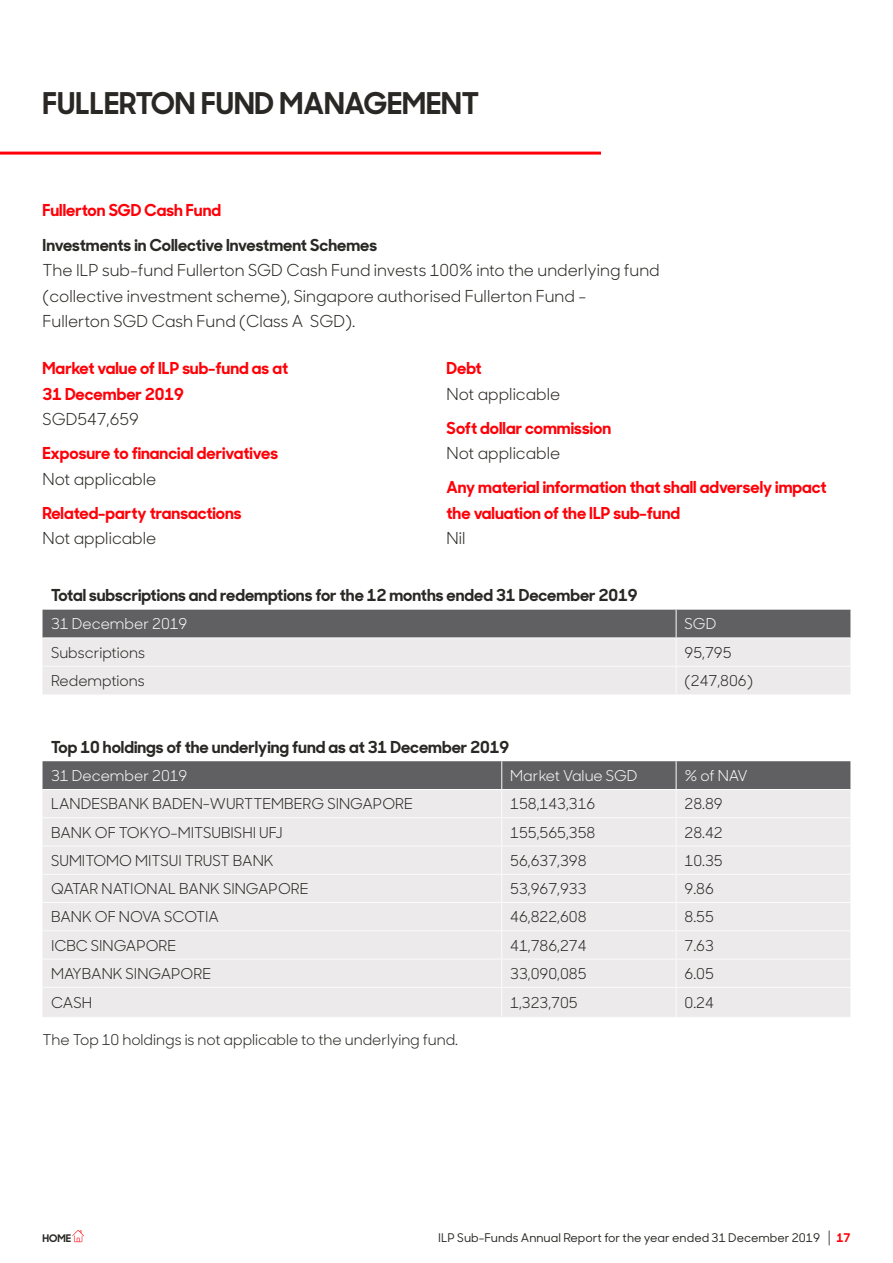
<style>
.page{position:relative;width:893px;height:1263px;background:#fff}
.page>*{position:absolute;margin:0;border:0;box-sizing:border-box;transform-origin:0 0}
.t1{font:700 30px "Sharp Sans Display No 1";color:#2a2824}
.t2{font:16.5px/25.5px "Sharp Sans Display No 1";color:#2a2824}
.t3{font:700 16.5px/25.5px "Sharp Sans Display No 1";color:#ff0008}
.t4{font:700 16.5px "Sharp Sans Display No 1";color:#2a2824}
.t5{font:15px "Sharp Sans Display No 1";color:#2a2824}
.t6{font:15px "Sharp Sans Display No 1";color:#fbfcfc}
.t7{font:500 12px "Sharp Sans Display No 1";color:#2a2824}
.t8{font:700 12px "Sharp Sans Display No 1";color:#ff0008}
.t9{font:700 10.5px "Sharp Sans Display No 1";color:#2a2824}
</style>
<div class="page">
<svg style="left:829px;top:1230px;width:1px;height:15px"></svg>
<svg style="left:72px;top:1230px;width:12px;height:12px"></svg>
<svg style="left:43px;top:610px;width:807px;height:84px;background:#bebcbe"></svg>
<hr style="left:43px;top:666px;width:633px;height:1px;background:#fbfcfc">
<hr style="left:676px;top:666px;width:174px;height:1px;background:#fbfcfc">
<svg style="left:43px;top:761px;width:807px;height:256px;background:#dddbdc"></svg>
<hr style="left:43px;top:1017px;width:459px;height:1px;background:#fbfcfc">
<hr style="left:502px;top:1017px;width:174px;height:1px;background:#fbfcfc">
<hr style="left:676px;top:1017px;width:174px;height:1px;background:#fbfcfc">
<hr style="left:0;top:152px;width:601px;height:3px;background:#ff0008">
<h1 class="t1" style="left:43px;top:78px;width:438px">FULLERTON FUND MANAGEMENT</h1>
<p class="t3" style="left:43px;top:196px;width:180px">Fullerton SGD Cash Fund</p>
<p class="t4" style="left:43px;top:231px;width:336px">Investments in Collective Investment Schemes</p>
<p class="t2" style="left:43px;top:256px;width:619px">The ILP sub-fund Fullerton SGD Cash Fund invests 100% into the underlying fund (collective investment scheme), Singapore authorised Fullerton Fund -<br>Fullerton SGD Cash Fund (Class A SGD).</p>
<p class="t3" style="left:43px;top:354px;width:247px">Market value of ILP sub-fund as at<br>31 December 2019</p>
<p class="t2" style="left:43px;top:405px;width:98px">SGD547,659</p>
<p class="t3" style="left:43px;top:439px;width:237px">Exposure to financial derivatives</p>
<p class="t2" style="left:43px;top:465px;width:115px">Not applicable</p>
<p class="t3" style="left:43px;top:499px;width:201px">Related-party transactions</p>
<p class="t2" style="left:43px;top:524px;width:115px">Not applicable</p>
<p class="t3" style="left:446px;top:354px;width:37px">Debt</p>
<p class="t2" style="left:446px;top:380px;width:115px">Not applicable</p>
<p class="t3" style="left:446px;top:413px;width:166px">Soft dollar commission</p>
<p class="t2" style="left:446px;top:439px;width:115px">Not applicable</p>
<p class="t3" style="left:446px;top:473px;width:382px">Any material information that shall adversely impact the valuation of the ILP sub-fund</p>
<p class="t2" style="left:446px;top:524px;width:20px">Nil</p>
<p class="t4" style="left:51px;top:581px;width:588px">Total subscriptions and redemptions for the 12 months ended 31 December 2019</p>
<p class="t6" style="left:51px;top:612px;width:138px">31 December 2019</p>
<p class="t6" style="left:685px;top:612px;width:33px">SGD</p>
<p class="t5" style="left:51px;top:640px;width:96px">Subscriptions</p>
<p class="t5" style="left:685px;top:640px;width:48px">95,795</p>
<p class="t5" style="left:51px;top:669px;width:95px">Redemptions</p>
<p class="t5" style="left:685px;top:669px;width:70px">(247,806)</p>
<p class="t4" style="left:51px;top:733px;width:460px">Top 10 holdings of the underlying fund as at 31 December 2019</p>
<p class="t6" style="left:51px;top:764px;width:138px">31 December 2019</p>
<p class="t6" style="left:510px;top:764px;width:129px">Market Value SGD</p>
<p class="t6" style="left:685px;top:764px;width:65px">% of NAV</p>
<p class="t5" style="left:51px;top:792px;width:363px">LANDESBANK BADEN-WURTTEMBERG SINGAPORE</p>
<p class="t5" style="left:510px;top:792px;width:87px">158,143,316</p>
<p class="t5" style="left:685px;top:792px;width:40px">28.89</p>
<p class="t5" style="left:51px;top:820px;width:233px">BANK OF TOKYO-MITSUBISHI UFJ</p>
<p class="t5" style="left:510px;top:820px;width:87px">155,565,358</p>
<p class="t5" style="left:685px;top:820px;width:40px">28.42</p>
<p class="t5" style="left:51px;top:848px;width:224px">SUMITOMO MITSUI TRUST BANK</p>
<p class="t5" style="left:510px;top:848px;width:78px">56,637,398</p>
<p class="t5" style="left:685px;top:848px;width:40px">10.35</p>
<p class="t5" style="left:51px;top:877px;width:259px">QATAR NATIONAL BANK SINGAPORE</p>
<p class="t5" style="left:510px;top:877px;width:78px">53,967,933</p>
<p class="t5" style="left:685px;top:877px;width:31px">9.86</p>
<p class="t5" style="left:51px;top:905px;width:170px">BANK OF NOVA SCOTIA</p>
<p class="t5" style="left:510px;top:905px;width:78px">46,822,608</p>
<p class="t5" style="left:685px;top:905px;width:31px">8.55</p>
<p class="t5" style="left:51px;top:933px;width:127px">ICBC SINGAPORE</p>
<p class="t5" style="left:510px;top:933px;width:78px">41,786,274</p>
<p class="t5" style="left:685px;top:933px;width:31px">7.63</p>
<p class="t5" style="left:51px;top:961px;width:162px">MAYBANK SINGAPORE</p>
<p class="t5" style="left:510px;top:961px;width:78px">33,090,085</p>
<p class="t5" style="left:685px;top:961px;width:31px">6.05</p>
<p class="t5" style="left:51px;top:991px;width:43px">CASH</p>
<p class="t5" style="left:510px;top:991px;width:69px">1,323,705</p>
<p class="t5" style="left:685px;top:991px;width:31px">0.24</p>
<p class="t5" style="left:43px;top:1028px;width:417px">The Top 10 holdings is not applicable to the underlying fund.</p>
<p class="t9" style="left:43px;top:1230px;width:30px">HOME</p>
<p class="t7" style="left:438px;top:1229px;width:383px">ILP Sub-Funds Annual Report for the year ended 31 December 2019</p>
<p class="t8" style="left:836px;top:1228px;width:16px">17</p>
</div>
